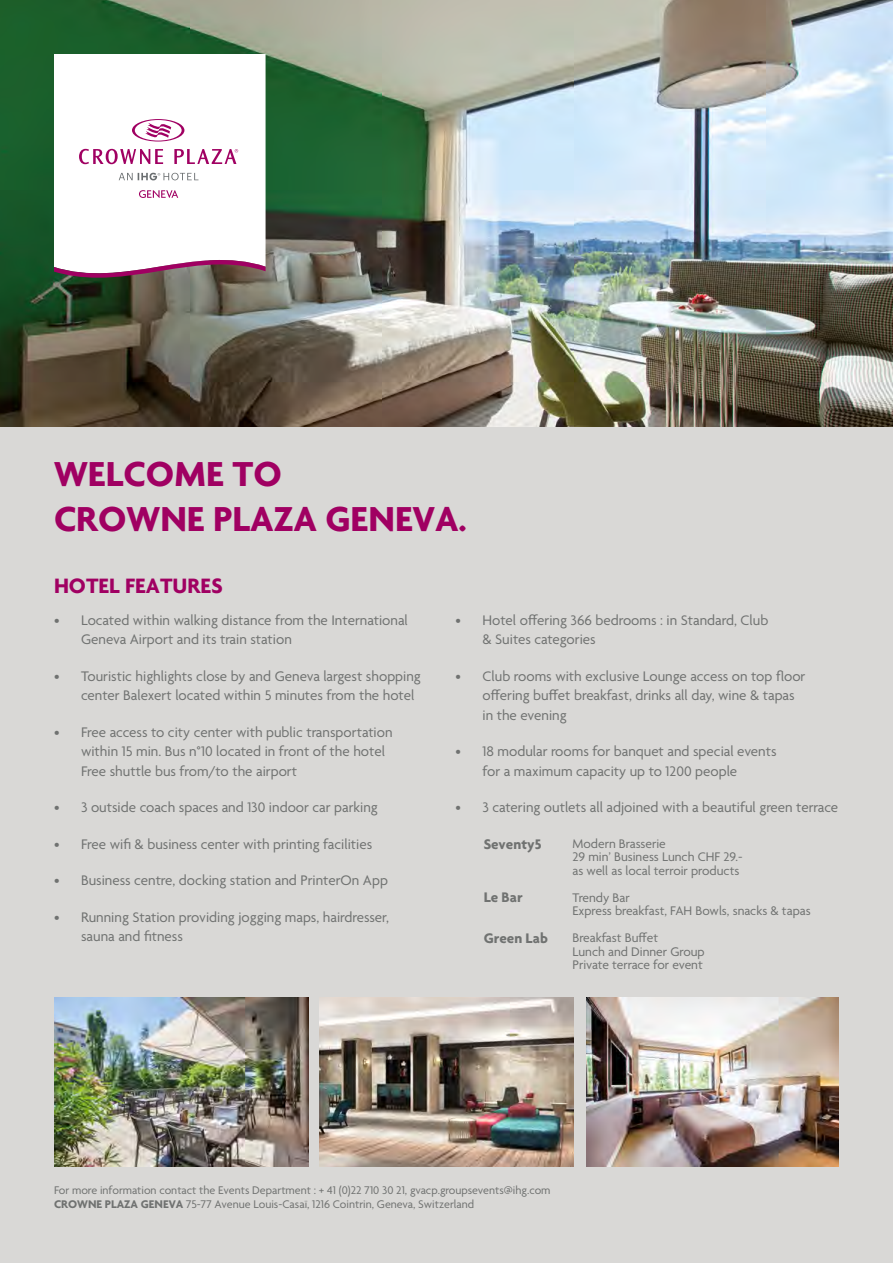
<style>
.page{position:relative;width:893px;height:1263px;background:#d9d8d6}
.page>*{position:absolute;margin:0;border:0;box-sizing:border-box;transform-origin:0 0}
.t1{font:700 37.5px "Agenda";color:#a00062}
.t2{font:700 22.5px "Agenda";color:#a00062}
.t3{font:15px/19.5px "Agenda";color:#707271}
.t4{font:700 15px "Agenda";color:#707271}
.t5{font:13.5px "Agenda";color:#707271}
.t6{font:12px "Agenda";color:#707271}
.s1{font-weight:700}
</style>
<div class="page">
<img style="left:0;top:0;width:893px;height:426px">
<div style="left:54px;top:54px;width:212px;height:190px;background:#fff"></div>
<svg style="left:54px;top:244px;width:212px;height:34px;background:#d2bdc6"></svg>
<svg style="left:79px;top:149px;width:84px;height:15px"></svg>
<svg style="left:174px;top:149px;width:64px;height:15px"></svg>
<svg style="left:119px;top:173px;width:79px;height:7px"></svg>
<svg style="left:139px;top:190px;width:39px;height:8px"></svg>
<svg style="left:132px;top:119px;width:52px;height:23px"></svg>
<img style="left:54px;top:997px;width:255px;height:169px">
<img style="left:587px;top:997px;width:252px;height:169px">
<img style="left:320px;top:997px;width:253px;height:169px">
<p class="t1" style="left:54px;top:451px;width:229px">WELCOME TO</p>
<p class="t1" style="left:54px;top:496px;width:414px">CROWNE PLAZA GENEVA.</p>
<p class="t2" style="left:54px;top:572px;width:170px">HOTEL FEATURES</p>
<p class="t3" style="left:81px;top:611px;width:328px;text-indent:-27px">• Located within walking distance from the International<br>Geneva Airport and its train station</p>
<p class="t3" style="left:81px;top:667px;width:341px;text-indent:-27px">• Touristic highlights close by and Geneva largest shopping center Balexert located within 5 minutes from the hotel</p>
<p class="t3" style="left:81px;top:723px;width:313px;text-indent:-27px">• Free access to city center with public transportation within 15 min. Bus n°10 located in front of the hotel<br>Free shuttle bus from/to the airport</p>
<p class="t3" style="left:54px;top:798px;width:325px">• 3 outside coach spaces and 130 indoor car parking</p>
<p class="t3" style="left:54px;top:835px;width:320px">• Free wifi &amp; business center with printing facilities</p>
<p class="t3" style="left:54px;top:871px;width:335px">• Business centre, docking station and PrinterOn App</p>
<p class="t3" style="left:81px;top:908px;width:310px;text-indent:-27px">• Running Station providing jogging maps, hairdresser, sauna and fitness</p>
<p class="t3" style="left:482px;top:611px;width:287px;text-indent:-27px">• Hotel offering 366 bedrooms : in Standard, Club &amp; Suites categories</p>
<p class="t3" style="left:482px;top:667px;width:324px;text-indent:-27px">• Club rooms with exclusive Lounge access on top floor offering buffet breakfast, drinks all day, wine &amp; tapas in the evening</p>
<p class="t3" style="left:482px;top:742px;width:296px;text-indent:-27px">• 18 modular rooms for banquet and special events for a maximum capacity up to 1200 people</p>
<p class="t3" style="left:455px;top:798px;width:384px">• 3 catering outlets all adjoined with a beautiful green terrace</p>
<p class="t5" style="left:572px;top:836px;width:95px">Modern Brasserie</p>
<p class="t5" style="left:572px;top:850px;width:172px">29 min’ Business Lunch CHF 29.-</p>
<p class="t5" style="left:572px;top:863px;width:168px">as well as local terroir products</p>
<p class="t5" style="left:572px;top:890px;width:59px">Trendy Bar</p>
<p class="t5" style="left:572px;top:904px;width:240px">Express breakfast, FAH Bowls, snacks &amp; tapas</p>
<p class="t5" style="left:572px;top:931px;width:87px">Breakfast Buffet</p>
<p class="t5" style="left:572px;top:944px;width:134px">Lunch and Dinner Group</p>
<p class="t5" style="left:572px;top:958px;width:132px">Private terrace for event</p>
<p class="t4" style="left:484px;top:835px;width:59px">Seventy5</p>
<p class="t4" style="left:484px;top:888px;width:41px">Le Bar</p>
<p class="t4" style="left:484px;top:929px;width:66px">Green Lab</p>
<p class="t6" style="left:54px;top:1183px;width:498px">For more information contact the Events Department : + 41 (0)22 710 30 21, gvacp.groupsevents@ihg.com</p>
<p class="t6" style="left:54px;top:1198px;width:422px"><span class="s1">CROWNE PLAZA GENEVA</span> 75-77 Avenue Louis-Casaï, 1216 Cointrin, Geneva, Switzerland</p>
</div>
